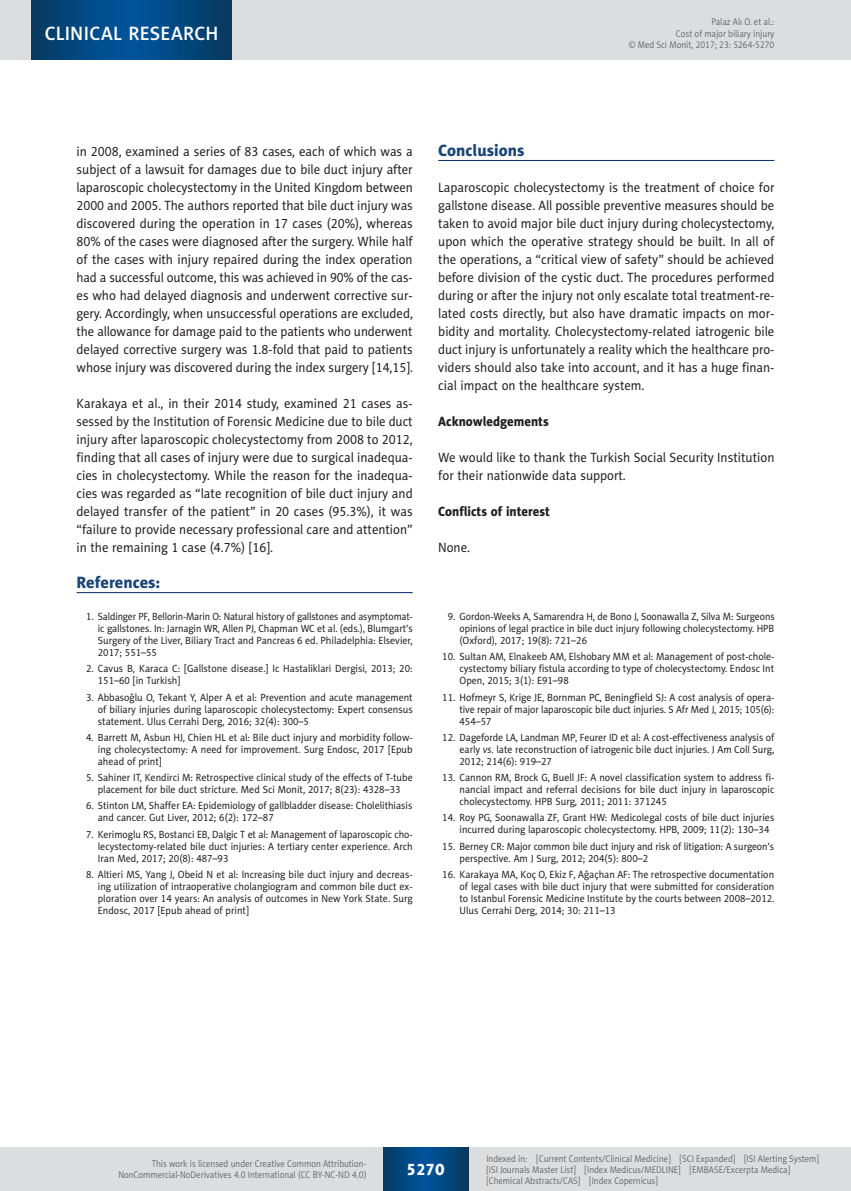
<style>
.page{position:relative;width:851px;height:1191px;background:#fff}
.page>*{position:absolute;margin:0;border:0;box-sizing:border-box;transform-origin:0 0}
.t1{font:19.5px "Naomi Sans EFN Medium";letter-spacing:.015em;color:#fff}
.MSM_Headline_1{font:16.5px "Naomi Sans EFN Heavy";color:#1a4574}
.MSM_Referencje_Tytul{font:16.5px "Naomi Sans EFN Heavy";color:#1a4574}
.t2{font:16.5px "Naomi Sans EFN Heavy";color:#fff}
.MSM_Body{font:13.5px/18px "Naomi Sans EFN";color:#231f20;text-align:justify;scale:.95 1}
.MSM_Headline_2{font:13.5px "Naomi Sans EFN Heavy";color:#231f20;scale:.95 1}
.MSM_Referencje_punkt{font:10.5px/12px "Naomi Sans EFN";color:#231f20;text-align:justify;scale:.95 1}
.MSM_Referencje_punkt-2{font:10.5px/12px "Naomi Sans EFN";color:#231f20;text-align:justify;scale:.94 1}
.MSM_Referencje_punkt-3{font:10.5px/12px "Naomi Sans EFN";color:#231f20;text-align:justify;scale:.92 1}
.MSM_Referencje_punkt-4{font:10.5px/12px "Naomi Sans EFN";color:#231f20;text-align:justify;scale:.93 1}
.t3{font:9.75px/11.2px "Naomi Sans EFN Light";color:#57585a;text-align:right;scale:.9 1}
.s1{font-style:italic}
</style>
<div class="page">
<hr style="left:438px;top:160px;width:336px;height:1px;background:#00295c">
<hr style="left:77px;top:592px;width:335px;height:1px;background:#00295c">
<div style="left:0;top:1148px;width:850px;height:43px;background:#dcdddf"></div>
<svg style="left:383px;top:1147px;width:85px;height:43px;background:#02477e"></svg>
<div style="left:0;top:0;width:850px;height:60px;background:#dcdddf"></div>
<svg style="left:32px;top:0;width:200px;height:60px;background:#02477e"></svg>
<h1 class="t1" style="left:45px;top:22px;width:175px">CLINICAL RESEARCH</h1>
<p class="t3" style="left:628px;top:16px;width:163px">Palaz Alı O. et al.:<br>Cost of major biliary injury<br>© Med Sci Monit, 2017; 23: 5264-5270</p>
<p class="MSM_Body" style="left:77px;top:142px;width:355px">in 2008, examined a series of 83 cases, each of which was a subject of a lawsuit for damages due to bile duct injury after laparoscopic cholecystectomy in the United Kingdom between 2000 and 2005. The authors reported that bile duct injury was discovered during the operation in 17 cases (20%), whereas 80% of the cases were diagnosed after the surgery. While half of the cases with injury repaired during the index operation had a successful outcome, this was achieved in 90% of the cas&shy;es who had delayed diagnosis and underwent corrective sur&shy;gery. Accordingly, when unsuccessful operations are excluded, the allowance for damage paid to the patients who underwent delayed corrective surgery was 1.8-fold that paid to patients whose injury was discovered during the index surgery [14,15].</p>
<p class="MSM_Body" style="left:77px;top:394px;width:355px">Karakaya et al., in their 2014 study, examined 21 cases as&shy;sessed by the Institution of Forensic Medicine due to bile duct injury after laparoscopic cholecystectomy from 2008 to 2012, finding that all cases of injury were due to surgical inadequa&shy;cies in cholecystectomy. While the reason for the inadequa&shy;cies was regarded as “late recognition of bile duct injury and delayed transfer of the patient” in 20 cases (95.3%), it was “failure to provide necessary professional care and attention” in the remaining 1 case (4.7%) [16].</p>
<p class="MSM_Referencje_Tytul" style="left:77px;top:572px;width:85px">References:</p>
<p class="MSM_Referencje_punkt-3" style="left:98px;top:610px;width:344px;text-indent:-12px">1. Saldinger PF, Bellorin-Marin O: Natural history of gallstones and asymptomat&shy;ic gallstones. In: Jarnagin WR, Allen PJ, Chapman WC et al. (eds.), Blumgart’s Surgery of the Liver, Biliary Tract and Pancreas 6 ed. Philadelphia: Elsevier, 2017; 551–55</p>
<p class="MSM_Referencje_punkt" style="left:98px;top:663px;width:333px;text-indent:-12px">2. Cavus B, Karaca C: [Gallstone disease.] Ic Hastaliklari Dergisi, 2013; 20:<br>151–60 [in Turkish]</p>
<p class="MSM_Referencje_punkt" style="left:98px;top:691px;width:333px;text-indent:-12px">3. Abbasoğlu O, Tekant Y, Alper A et al: Prevention and acute management of biliary injuries during laparoscopic cholecystectomy: Expert consensus statement. Ulus Cerrahi Derg, 2016; 32(4): 300–5</p>
<p class="MSM_Referencje_punkt" style="left:98px;top:731px;width:333px;text-indent:-12px">4. Barrett M, Asbun HJ, Chien HL et al: Bile duct injury and morbidity follow&shy;ing cholecystectomy: A need for improvement. Surg Endosc, 2017 [Epub ahead of print]</p>
<p class="MSM_Referencje_punkt" style="left:86px;top:771px;width:345px;text-align:center">5. Sahiner IT, Kendirci M: Retrospective clinical study of the effects of T-tube placement for bile duct stricture. Med Sci Monit, 2017; 8(23): 4328–33</p>
<p class="MSM_Referencje_punkt" style="left:98px;top:800px;width:333px;text-indent:-12px">6. Stinton LM, Shaffer EA: Epidemiology of gallbladder disease: Cholelithiasis and cancer. Gut Liver, 2012; 6(2): 172–87</p>
<p class="MSM_Referencje_punkt-2" style="left:98px;top:828px;width:336px;text-indent:-12px">7. Kerimoglu RS, Bostanci EB, Dalgic T et al: Management of laparoscopic cho&shy;lecystectomy-related bile duct injuries: A tertiary center experience. Arch Iran Med, 2017; 20(8): 487–93</p>
<p class="MSM_Referencje_punkt" style="left:98px;top:868px;width:333px;text-indent:-12px">8. Altieri MS, Yang J, Obeid N et al: Increasing bile duct injury and decreas&shy;ing utilization of intraoperative cholangiogram and common bile duct ex&shy;ploration over 14 years: An analysis of outcomes in New York State. Surg Endosc, 2017 [Epub ahead of print]</p>
<p class="MSM_Headline_1" style="left:438px;top:140px;width:88px">Conclusions</p>
<p class="MSM_Body" style="left:438px;top:178px;width:355px">Laparoscopic cholecystectomy is the treatment of choice for gallstone disease. All possible preventive measures should be taken to avoid major bile duct injury during cholecystectomy, upon which the operative strategy should be built. In all of the operations, a “critical view of safety” should be achieved before division of the cystic duct. The procedures performed during or after the injury not only escalate total treatment-re&shy;lated costs directly, but also have dramatic impacts on mor&shy;bidity and mortality. Cholecystectomy-related iatrogenic bile duct injury is unfortunately a reality which the healthcare pro&shy;viders should also take into account, and it has a huge finan&shy;cial impact on the healthcare system.</p>
<p class="MSM_Headline_2" style="left:438px;top:413px;width:118px">Acknowledgements</p>
<p class="MSM_Body" style="left:438px;top:448px;width:355px">We would like to thank the Turkish Social Security Institution for their nationwide data support.</p>
<p class="MSM_Headline_2" style="left:438px;top:503px;width:119px">Conflicts of interest</p>
<p class="MSM_Body" style="left:438px;top:538px;width:35px">None.</p>
<p class="MSM_Referencje_punkt-4" style="left:459px;top:610px;width:340px;text-indent:-12px">9. Gordon-Weeks A, Samarendra H, de Bono J, Soonawalla Z, Silva M: Surgeons opinions of legal practice in bile duct injury following cholecystectomy. HPB (Oxford), 2017; 19(8): 721–26</p>
<p class="MSM_Referencje_punkt" style="left:459px;top:651px;width:333px;text-indent:-17px">10. Sultan AM, Elnakeeb AM, Elshobary MM et al: Management of post-chole&shy;cystectomy biliary fistula according to type of cholecystectomy. Endosc Int Open, 2015; 3(1): E91–98</p>
<p class="MSM_Referencje_punkt" style="left:459px;top:691px;width:333px;text-indent:-17px">11. Hofmeyr S, Krige JE, Bornman PC, Beningfield SJ: A cost analysis of opera&shy;tive repair of major laparoscopic bile duct injuries. S Afr Med J, 2015; 105(6):<br>454–57</p>
<p class="MSM_Referencje_punkt-2" style="left:459px;top:731px;width:336px;text-indent:-17px">12. Dageforde LA, Landman MP, Feurer ID et al: A cost-effectiveness analysis of early <span class="s1">vs.</span> late reconstruction of iatrogenic bile duct injuries. J Am Coll Surg, 2012; 214(6): 919–27</p>
<p class="MSM_Referencje_punkt" style="left:459px;top:771px;width:333px;text-indent:-17px">13. Cannon RM, Brock G, Buell JF: A novel classification system to address fi&shy;nancial impact and referral decisions for bile duct injury in laparoscopic cholecystectomy. HPB Surg, 2011; 2011: 371245</p>
<p class="MSM_Referencje_punkt" style="left:459px;top:812px;width:333px;text-indent:-17px">14. Roy PG, Soonawalla ZF, Grant HW: Medicolegal costs of bile duct injuries incurred during laparoscopic cholecystectomy. HPB, 2009; 11(2): 130–34</p>
<p class="MSM_Referencje_punkt-2" style="left:459px;top:840px;width:336px;text-indent:-17px">15. Berney CR: Major common bile duct injury and risk of litigation: A surgeon’s perspective. Am J Surg, 2012; 204(5): 800–2</p>
<p class="MSM_Referencje_punkt" style="left:459px;top:868px;width:333px;text-indent:-17px">16. Karakaya MA, Koç O, Ekiz F, Ağaçhan AF: The retrospective documentation of legal cases with bile duct injury that were submitted for consideration to Istanbul Forensic Medicine Institute by the courts between 2008–2012.<br>Ulus Cerrahi Derg, 2014; 30: 211–13</p>
<p class="t3" style="left:118px;top:1158px;width:277px">This work is licensed under Creative Common Attribution-<br>NonCommercial-NoDerivatives 4.0 International (CC BY-NC-ND 4.0)</p>
<p class="t2" style="left:406px;top:1159px;width:40px">5270</p>
<p class="t3" style="left:486px;top:1152px;width:371px;text-align:left">Indexed in: [Current Contents/Clinical Medicine] [SCI Expanded] [ISI Alerting System] [ISI Journals Master List] [Index Medicus/MEDLINE] [EMBASE/Excerpta Medica] [Chemical Abstracts/CAS] [Index Copernicus]</p>
</div>
